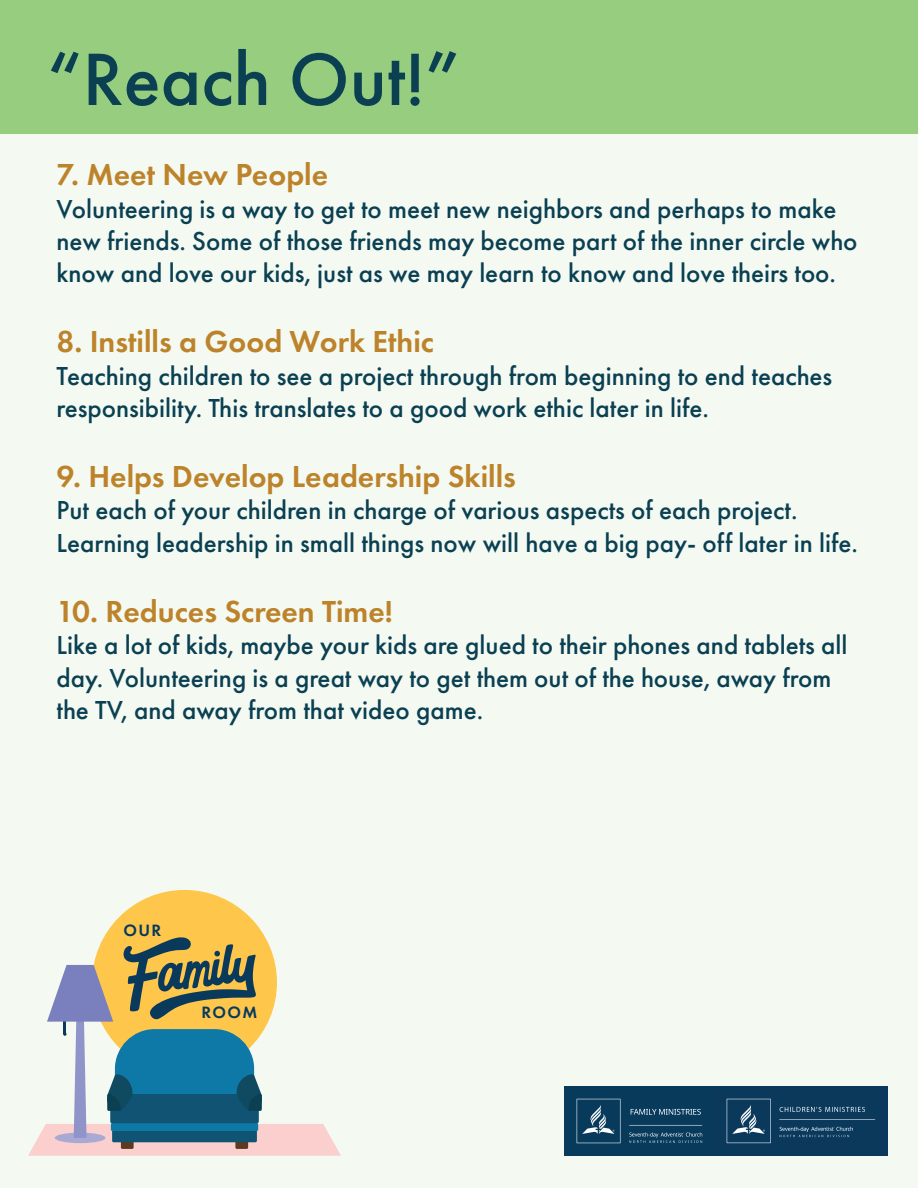
<style>
.page{position:relative;width:918px;height:1188px;background:#fff}
.page>*{position:absolute;margin:0;border:0;box-sizing:border-box;transform-origin:0 0}
.t1{font:500 76.8px "Futura PT";color:#0b4053}
.t2{font:600 31.5px "Futura PT";color:#bd832b}
.t3{font:500 27px/32.4px "Futura PT";color:#0b4053}
.t4{font:600 17.1px "Futura PT";letter-spacing:.08em;color:#093a5c}
</style>
<div class="page">
<div style="left:0;top:133px;width:918px;height:1055px;background:#f4faf2"></div>
<div style="left:92px;top:890px;width:185px;height:185px;background:#fec74c;border-radius:50%"></div>
<svg style="left:28px;top:937px;width:313px;height:219px"></svg>
<div style="left:111px;top:1123px;width:147px;height:8px;background:#0e79a7;border-radius:2px"></div>
<img style="left:564px;top:1087px;width:323px;height:69px">
<div style="left:0;top:0;width:918px;height:133px;background:#97cd7e"></div>
<h1 class="t1" style="left:47px;top:33px;width:415px">“Reach Out!”</h1>
<p class="t2" style="left:57px;top:155px;width:273px">7. Meet New People</p>
<p class="t3" style="left:57px;top:192px;width:803px">Volunteering is a way to get to meet new neighbors and perhaps to make new friends. Some of those friends may become part of the inner circle who know and love our kids, just as we may learn to know and love theirs too.</p>
<p class="t2" style="left:57px;top:322px;width:379px">8. Instills a Good Work Ethic</p>
<p class="t3" style="left:57px;top:360px;width:777px">Teaching children to see a project through from beginning to end teaches responsibility. This translates to a good work ethic later in life.</p>
<p class="t2" style="left:57px;top:457px;width:461px">9. Helps Develop Leadership Skills</p>
<p class="t3" style="left:57px;top:494px;width:803px">Put each of your children in charge of various aspects of each project.<br>Learning leadership in small things now will have a big pay- off later in life.</p>
<p class="t2" style="left:57px;top:592px;width:338px">10. Reduces Screen Time!</p>
<p class="t3" style="left:57px;top:629px;width:793px">Like a lot of kids, maybe your kids are glued to their phones and tablets all day. Volunteering is a great way to get them out of the house, away from the TV, and away from that video game.</p>
<p class="t4" style="left:124px;top:920px;width:39px">OUR</p>
<p class="t4" style="left:201px;top:1002px;width:57px">ROOM</p>
</div>
